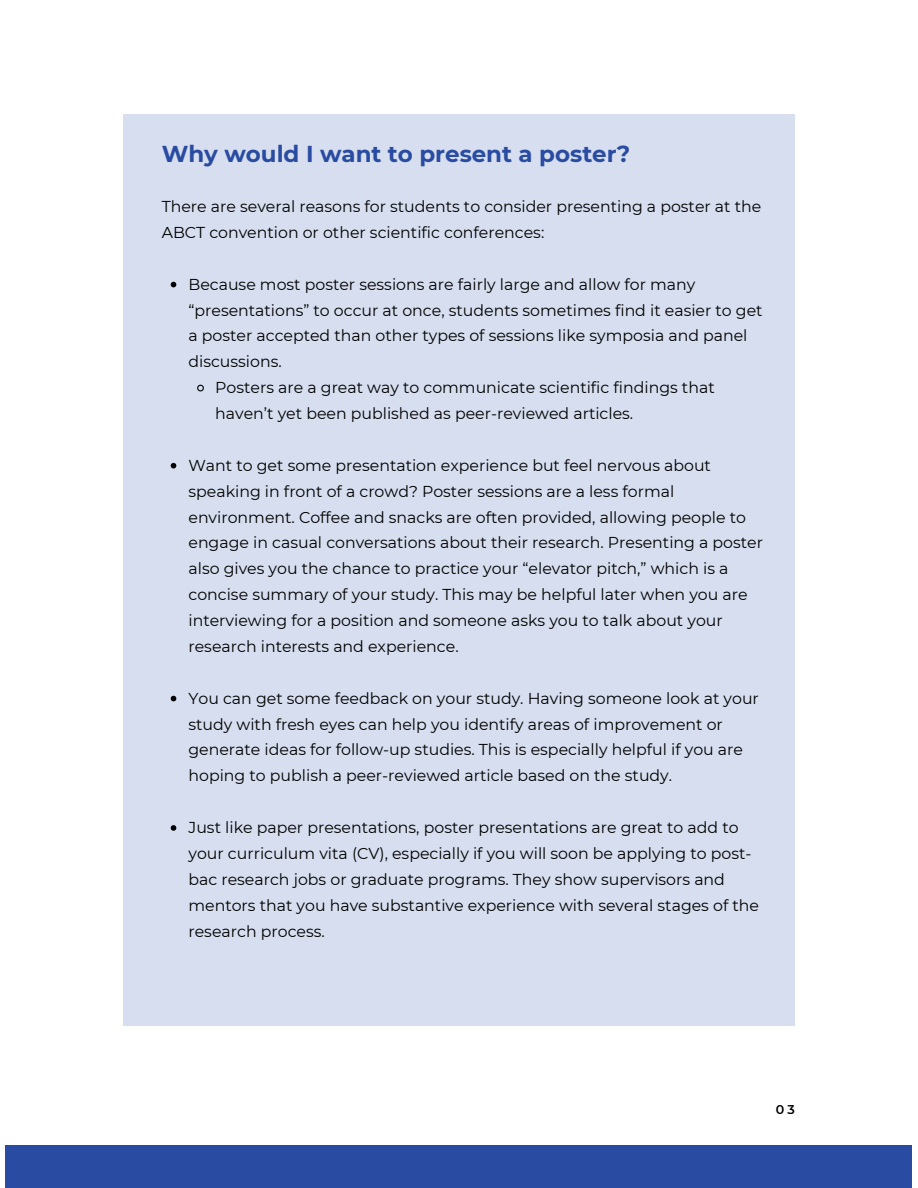
<style>
.page{position:relative;width:918px;height:1188px;background:#fff}
.page>*{position:absolute;margin:0;border:0;box-sizing:border-box;transform-origin:0 0}
.t1{font:700 22.95px "Montserrat";color:#294ba1}
.t2{font:15.75px/25.8px "Montserrat";color:#000}
.t3{font:600 12.75px "Montserrat";color:#000001}
</style>
<div class="page">
<div style="left:6px;top:1145px;width:906px;height:43px;background:#294ba1"></div>
<div style="left:123px;top:114px;width:672px;height:912px;background:#d6deef"></div>
<svg style="left:171px;top:282px;width:5px;height:5px"></svg>
<svg style="left:197px;top:384px;width:7px;height:8px"></svg>
<svg style="left:171px;top:463px;width:5px;height:6px"></svg>
<svg style="left:171px;top:696px;width:5px;height:5px"></svg>
<svg style="left:171px;top:825px;width:5px;height:6px"></svg>
<p class="t1" style="left:162px;top:140px;width:470px">Why would I want to present a poster?</p>
<p class="t2" style="left:162px;top:193px;width:601px">There are several reasons for students to consider presenting a poster at the<br>ABCT convention or other scientific conferences:</p>
<p class="t2" style="left:188px;top:271px;width:576px">Because most poster sessions are fairly large and allow for many “presentations” to occur at once, students sometimes find it easier to get a poster accepted than other types of sessions like symposia and panel discussions.</p>
<p class="t2" style="left:215px;top:375px;width:501px">Posters are a great way to communicate scientific findings that haven’t yet been published as peer-reviewed articles.</p>
<p class="t2" style="left:188px;top:452px;width:576px">Want to get some presentation experience but feel nervous about speaking in front of a crowd? Poster sessions are a less formal environment. Coffee and snacks are often provided, allowing people to engage in casual conversations about their research. Presenting a poster also gives you the chance to practice your “elevator pitch,” which is a concise summary of your study. This may be helpful later when you are interviewing for a position and someone asks you to talk about your research interests and experience.</p>
<p class="t2" style="left:188px;top:685px;width:572px">You can get some feedback on your study. Having someone look at your study with fresh eyes can help you identify areas of improvement or generate ideas for follow-up studies. This is especially helpful if you are hoping to publish a peer-reviewed article based on the study.</p>
<p class="t2" style="left:188px;top:814px;width:572px">Just like paper presentations, poster presentations are great to add to your curriculum vita (CV), especially if you will soon be applying to post&shy;bac research jobs or graduate programs. They show supervisors and mentors that you have substantive experience with several stages of the research process.</p>
<p class="t3" style="left:776px;top:1102px;width:21px">03</p>
</div>
